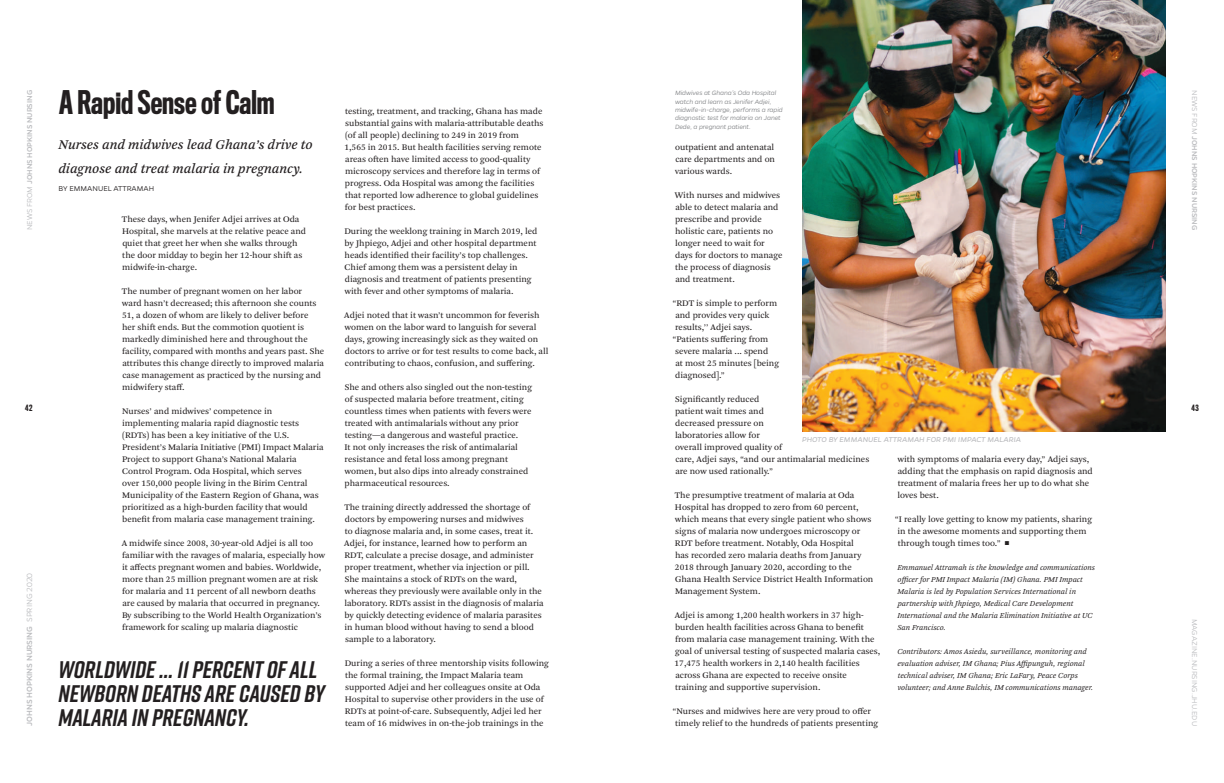
<style>
.page{position:relative;width:1224px;height:783px;background:#fff}
.page>*{position:absolute;margin:0;border:0;box-sizing:border-box;transform-origin:0 0}
.t1{font:500 30px "Titling Gothic FB Comp";color:#231f20}
.t2{font:italic 700 24px/24px "Rift";color:#231f20}
.t3{font:italic 14px/24px "Arnhem Pro";color:#231f20}
.t4{font:9px/12px "Arnhem Pro Blond";color:#231f20}
.t5{font:500 8.5px "Gentona";color:#bcbdc0}
.t6{font:italic 8px/12px "Arnhem Pro Blond";color:#231f20}
.t7{font:500 8px "Gentona";color:#bcbdc0}
.t8{font:italic 8px "Gentona";letter-spacing:-.005em;color:#bcbdc0}
.t9{font:300 8px "Gentona";color:#bcbdc0}
.t10{font:300 8px "Gentona";color:#231f20}
.t11{font:500 8px "Titling Gothic FB Comp";color:#231f20}
.t12{font:italic 300 7px/8.4px "Gentona";letter-spacing:-.015em;color:#808285}
.s1{font-weight:300}
</style>
<div class="page">
<img style="left:802px;top:0;width:364px;height:432px">
<p class="t7" style="left:25px;top:230px;width:142px;rotate:-90deg"><span class="s1">NEWS FROM</span> JOHNS HOPKINS NURSING</p>
<p class="t11" style="left:25px;top:404px;width:9px">42</p>
<p class="t5" style="left:25px;top:726px;width:155px;rotate:-90deg">JOHNS HOPKINS NURSING <span class="s1">SPRING 2020</span></p>
<h1 class="t1" style="left:59px;top:85px;width:217px">A Rapid Sense of Calm</h1>
<p class="t12" style="left:675px;top:89px;width:109px">Midwives at Ghana’s Oda Hospital watch and learn as Jenifer Adjei, midwife-in-charge, performs a rapid diagnostic test for malaria on Janet Dede, a pregnant patient.</p>
<p class="t4" style="left:344px;top:105px;width:201px">testing, treatment, and tracking, Ghana has made substantial gains with malaria-attributable deaths (of all people) declining to 249 in 2019 from<br>1,565 in 2015. But health facilities serving remote areas often have limited access to good-quality microscopy services and therefore lag in terms of progress. Oda Hospital was among the facilities that reported low adherence to global guidelines for best practices.</p>
<p class="t4" style="left:344px;top:225px;width:195px">During the weeklong training in March 2019, led by Jhpiego, Adjei and other hospital department heads identified their facility’s top challenges.<br>Chief among them was a persistent delay in diagnosis and treatment of patients presenting with fever and other symptoms of malaria.</p>
<p class="t4" style="left:344px;top:309px;width:206px">Adjei noted that it wasn’t uncommon for feverish women on the labor ward to languish for several days, growing increasingly sick as they waited on doctors to arrive or for test results to come back, all contributing to chaos, confusion, and suffering.</p>
<p class="t4" style="left:344px;top:381px;width:189px">She and others also singled out the non-testing of suspected malaria before treatment, citing countless times when patients with fevers were treated with antimalarials without any prior testing—a dangerous and wasteful practice.<br>It not only increases the risk of antimalarial resistance and fetal loss among pregnant women, but also dips into already constrained pharmaceutical resources.</p>
<p class="t4" style="left:344px;top:501px;width:201px">The training directly addressed the shortage of doctors by empowering nurses and midwives<br>to diagnose malaria and, in some cases, treat it.<br>Adjei, for instance, learned how to perform an RDT, calculate a precise dosage, and administer proper treatment, whether via injection or pill.<br>She maintains a stock of RDTs on the ward, whereas they previously were available only in the laboratory. RDTs assist in the diagnosis of malaria by quickly detecting evidence of malaria parasites in human blood without having to send a blood sample to a laboratory.</p>
<p class="t4" style="left:345px;top:657px;width:206px">During a series of three mentorship visits following the formal training, the Impact Malaria team supported Adjei and her colleagues onsite at Oda Hospital to supervise other providers in the use of RDTs at point-of-care. Subsequently, Adjei led her team of 16 midwives in on-the-job trainings in the</p>
<h3 class="t3" style="left:58px;top:133px;width:256px">Nurses and midwives lead Ghana’s drive to diagnose and treat malaria in pregnancy.</h3>
<p class="t4" style="left:675px;top:141px;width:101px;text-align:justify">outpatient and antenatal care departments and on various wards.</p>
<p class="t4" style="left:675px;top:189px;width:109px">With nurses and midwives able to detect malaria and prescribe and provide holistic care, patients no longer need to wait for days for doctors to manage the process of diagnosis and treatment.</p>
<p class="t4" style="left:672px;top:297px;width:106px">“RDT is simple to perform</p>
<p class="t4" style="left:675px;top:309px;width:96px">and provides very quick</p>
<p class="t4" style="left:675px;top:321px;width:79px">results,’’ Adjei says.</p>
<p class="t4" style="left:672px;top:333px;width:98px">“Patients suffering from</p>
<p class="t4" style="left:675px;top:345px;width:95px">severe malaria ... spend</p>
<p class="t4" style="left:675px;top:357px;width:105px">at most 25 minutes [being</p>
<p class="t4" style="left:675px;top:369px;width:51px">diagnosed].”</p>
<p class="t4" style="left:675px;top:393px;width:196px">Significantly reduced<br>patient wait times and<br>decreased pressure on<br>laboratories allow for<br>overall improved quality of<br>care, Adjei says, “and our antimalarial medicines are now used rationally.”</p>
<p class="t4" style="left:675px;top:489px;width:200px">The presumptive treatment of malaria at Oda Hospital has dropped to zero from 60 percent, which means that every single patient who shows signs of malaria now undergoes microscopy or RDT before treatment. Notably, Oda Hospital<br>has recorded zero malaria deaths from January 2018 through January 2020, according to the Ghana Health Service District Health Information Management System.</p>
<p class="t4" style="left:675px;top:609px;width:207px">Adjei is among 1,200 health workers in 37 high&shy;burden health facilities across Ghana to benefit from malaria case management training. With the goal of universal testing of suspected malaria cases, 17,475 health workers in 2,140 health facilities across Ghana are expected to receive onsite training and supportive supervision.</p>
<p class="t4" style="left:675px;top:705px;width:204px;text-indent:-3px">“Nurses and midwives here are very proud to offer timely relief to the hundreds of patients presenting</p>
<p class="t10" style="left:59px;top:184px;width:97px">BY EMMANUEL ATTRAMAH</p>
<p class="t4" style="left:122px;top:213px;width:186px">These days, when Jenifer Adjei arrives at Oda Hospital, she marvels at the relative peace and quiet that greet her when she walks through the door midday to begin her 12-hour shift as midwife-in-charge.</p>
<p class="t4" style="left:122px;top:285px;width:204px">The number of pregnant women on her labor<br>ward hasn’t decreased; this afternoon she counts 51, a dozen of whom are likely to deliver before<br>her shift ends. But the commotion quotient is markedly diminished here and throughout the facility, compared with months and years past. She attributes this change directly to improved malaria case management as practiced by the nursing and midwifery staff.</p>
<p class="t4" style="left:122px;top:405px;width:203px">Nurses’ and midwives’ competence in implementing malaria rapid diagnostic tests (RDTs) has been a key initiative of the U.S.<br>President’s Malaria Initiative (PMI) Impact Malaria Project to support Ghana’s National Malaria Control Program. Oda Hospital, which serves<br>over 150,000 people living in the Birim Central Municipality of the Eastern Region of Ghana, was prioritized as a high-burden facility that would benefit from malaria case management training.</p>
<p class="t4" style="left:122px;top:537px;width:205px">A midwife since 2008, 30-year-old Adjei is all too familiar with the ravages of malaria, especially how it affects pregnant women and babies. Worldwide, more than 25 million pregnant women are at risk for malaria and 11 percent of all newborn deaths are caused by malaria that occurred in pregnancy.<br>By subscribing to the World Health Organization’s framework for scaling up malaria diagnostic</p>
<p class="t8" style="left:802px;top:435px;width:220px">PHOTO BY EMMANUEL ATTRAMAH FOR PMI IMPACT MALARIA</p>
<p class="t4" style="left:897px;top:453px;width:197px">with symptoms of malaria every day,” Adjei says, adding that the emphasis on rapid diagnosis and treatment of malaria frees her up to do what she loves best.</p>
<p class="t4" style="left:895px;top:513px;width:199px">“I really love getting to know my patients, sharing in the awesome moments and supporting them through tough times too.” <sup>◼</sup></p>
<p class="t6" style="left:897px;top:562px;width:199px">Emmanuel Attramah is the knowledge and communications officer for PMI Impact Malaria (IM) Ghana. PMI Impact Malaria is led by Population Services International in partnership with Jhpiego, Medical Care Development International and the Malaria Elimination Initiative at UC San Francisco.</p>
<p class="t6" style="left:897px;top:646px;width:197px">Contributors: Amos Asiedu, surveillance, monitoring and evaluation adviser, IM Ghana; Pius Affipunguh, regional technical adviser, IM Ghana; Eric LaFary, Peace Corps volunteer; and Anne Bulchis, IM communications manager.</p>
<h2 class="t2" style="left:58px;top:657px;width:268px">WORLDWIDE ... 11 PERCENT OF ALL<br>NEWBORN DEATHS ARE CAUSED BY<br>MALARIA IN PREGNANCY.</h2>
<p class="t7" style="left:1199px;top:90px;width:142px;rotate:90deg"><span class="s1">NEWS FROM</span> JOHNS HOPKINS NURSING</p>
<p class="t11" style="left:1192px;top:404px;width:9px">43</p>
<p class="t9" style="left:1199px;top:619px;width:109px;rotate:90deg">MAGAZINE.NURSING.JHU.EDU</p>
</div>
